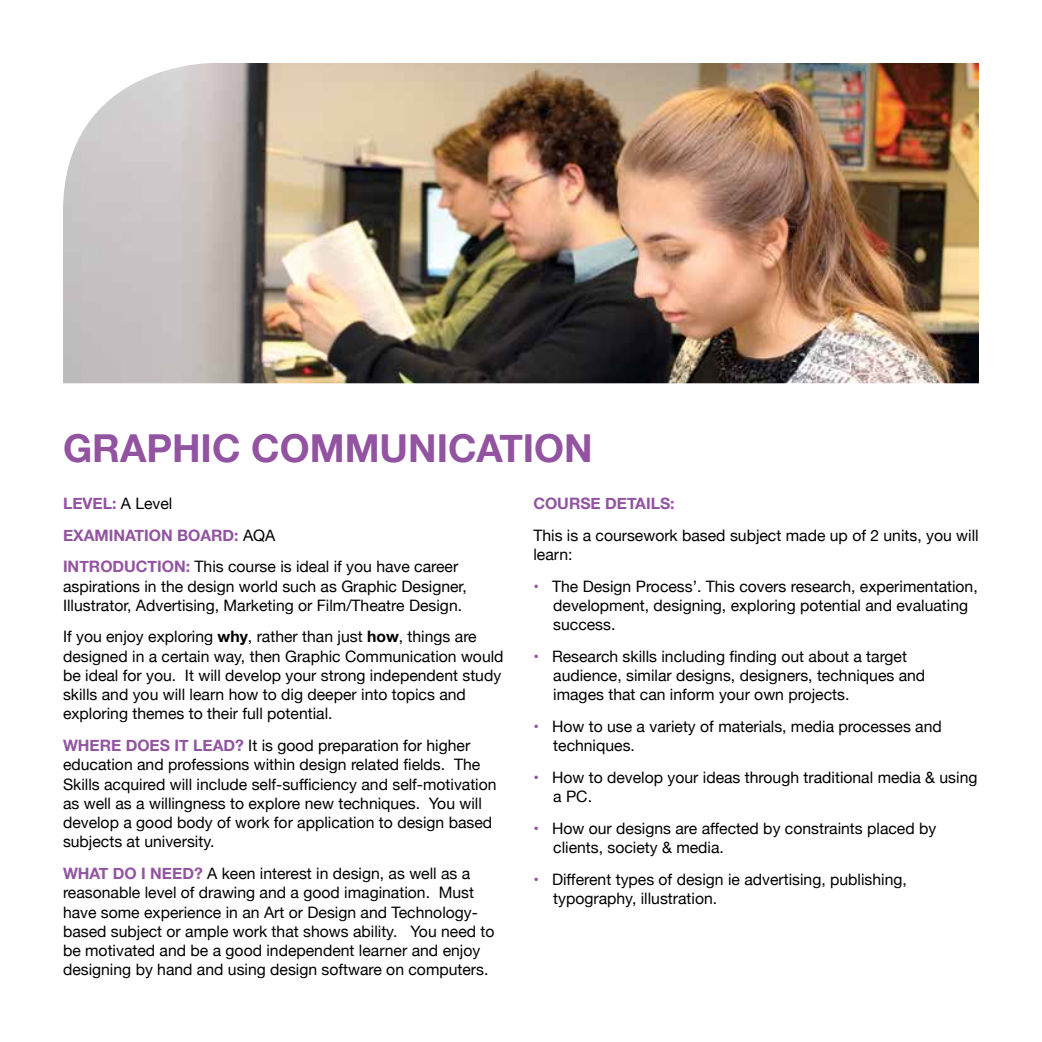
<style>
.page{position:relative;width:1042px;height:1042px;background:#fff}
.page>*{position:absolute;margin:0;border:0;box-sizing:border-box;transform-origin:0 0}
.t1{font:700 38.5px "Helvetica Neue";color:#9253a1}
.t2{font:15.75px/19.2px "Helvetica Neue";color:#000}
.t3{font:700 15.75px/31.7px "Helvetica Neue";color:#9253a1}
.s1{font-weight:400;color:#000}
.s2{font-weight:700;color:#9253a1}
.s3{font-weight:700}
</style>
<div class="page">
<img style="left:63px;top:63px;width:916px;height:320px">
<h1 class="t1" style="left:63px;top:418px;width:85px">GRAPH</h1>
<h1 class="t1" style="left:201px;top:418px;width:273px">IC COMMUNICAT</h1>
<h1 class="t1" style="left:523px;top:418px;width:66px">ION</h1>
<p class="t3" style="left:63px;top:488px;width:111px">LEVEL: <span class="s1">A Level<br></span>EXAM</p>
<p class="t3" style="left:109px;top:519px;width:16px">INAT</p>
<p class="t3" style="left:144px;top:519px;width:133px">ION BOARD: <span class="s1">AQA</span></p>
<p class="t3" style="left:63px;top:551px;width:39px">INTRODU</p>
<p class="t2" style="left:63px;top:558px;width:405px;text-indent:73px"><span class="s2">CTION:</span> This course is ideal if you have career aspirations in the design world such as Graphic Designer,<br>Illustrator, Advertising, Marketing or Film/Theatre Design.</p>
<p class="t2" style="left:63px;top:628px;width:442px">If you enjoy exploring <span class="s3">WHY</span>, rather than just <span class="s3">HOW</span>, things are designed in a certain way, then Graphic Communication would be ideal for you. It will develop your strong independent study skills and you will learn how to dig deeper into topics and exploring themes to their full potential.</p>
<p class="t3" style="left:63px;top:730px;width:38px">WHERE</p>
<p class="t3" style="left:126px;top:730px;width:12px">DOES</p>
<p class="t2" style="left:63px;top:737px;width:435px;text-indent:111px"><span class="s2">IT LEAD?</span> It is good preparation for higher education and professions within design related fields. The Skills acquired will include self-sufficiency and self-motivation as well as a willingness to explore new techniques. You will develop a good body of work for application to design based subjects at university.</p>
<p class="t3" style="left:63px;top:858px;width:111px">WHAT DO I NEED</p>
<p class="t2" style="left:63px;top:865px;width:433px;text-indent:131px"><span class="s2">?</span> A keen interest in design, as well as a reasonable level of drawing and a good imagination. Must have some experience in an Art or Design and Technology&shy;based subject or ample work that shows ability. You need to be motivated and be a good independent learner and enjoy designing by hand and using design software on computers.</p>
<p class="t3" style="left:533px;top:488px;width:24px">COURSE</p>
<p class="t3" style="left:605px;top:488px;width:71px">DETAILS:</p>
<p class="t2" style="left:533px;top:526px;width:447px">This is a coursework based subject made up of 2 units, you will learn:</p>
<p class="t2" style="left:553px;top:577px;width:426px;text-indent:-20px"><span class="s2">•</span> The Design Process’. This covers research, experimentation, development, designing, exploring potential and evaluating success.</p>
<p class="t2" style="left:553px;top:647px;width:373px;text-indent:-20px"><span class="s2">•</span> Research skills including finding out about a target audience, similar designs, designers, techniques and images that can inform your own projects.</p>
<p class="t2" style="left:553px;top:717px;width:390px;text-indent:-20px"><span class="s2">•</span> How to use a variety of materials, media processes and techniques.</p>
<p class="t2" style="left:553px;top:768px;width:426px;text-indent:-20px"><span class="s2">•</span> How to develop your ideas through traditional media &amp; using a PC.</p>
<p class="t2" style="left:553px;top:819px;width:385px;text-indent:-20px"><span class="s2">•</span> H ow our designs are affected by constraints placed by clients, society &amp; media.</p>
<p class="t2" style="left:553px;top:870px;width:355px;text-indent:-20px"><span class="s2">•</span> Different types of design ie advertising, publishing, typography, illustration.</p>
</div>
